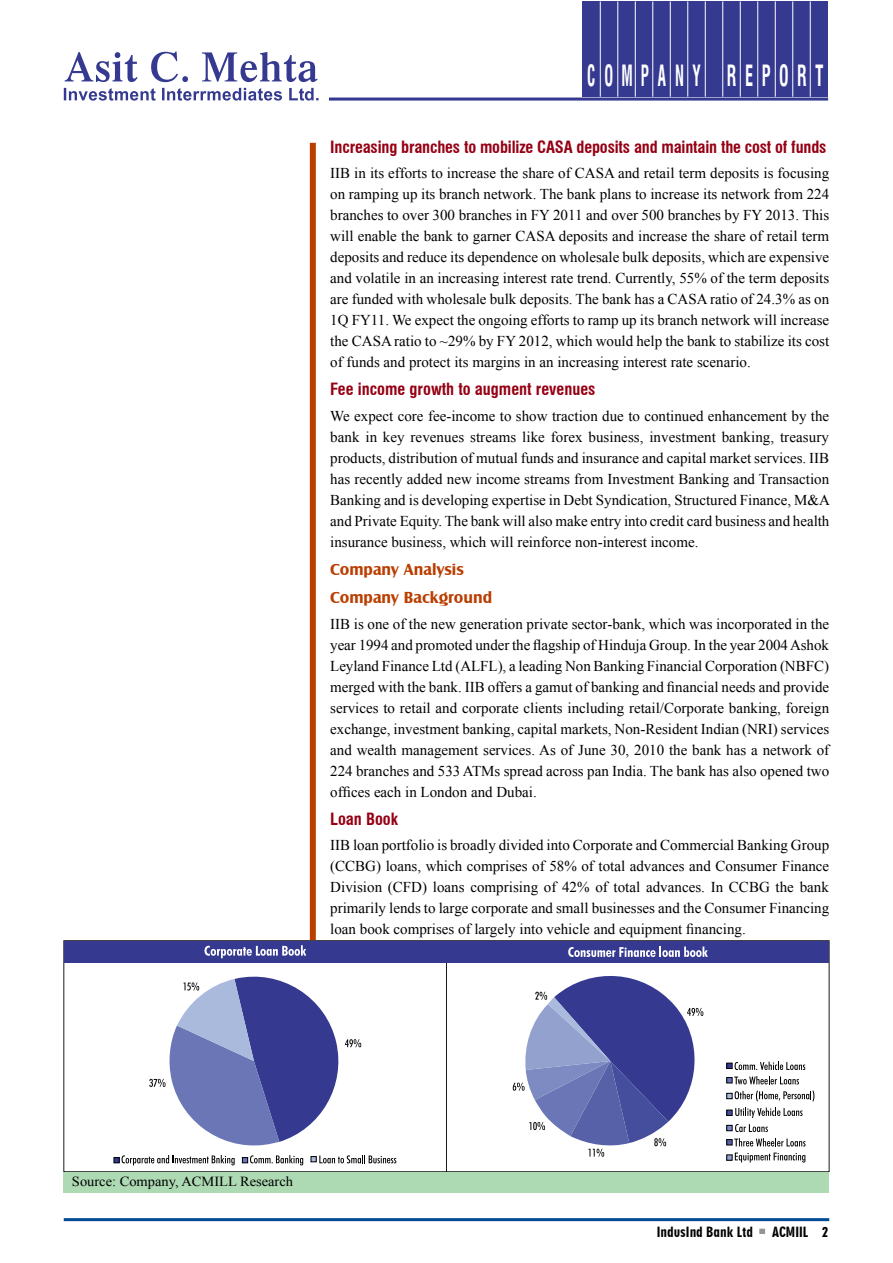
<style>
.page{position:relative;width:893px;height:1263px;background:#fff}
.page>*{position:absolute;margin:0;border:0;box-sizing:border-box;transform-origin:0 0}
.t1{font:700 condensed 28.5px "Swiss 721 BT";letter-spacing:.55em;color:#fff;scale:.53 1}
.t2{font:700 condensed 16.5px "Swiss 721 BT";letter-spacing:-.01em;color:#960014}
.t3{font:700 16.5px/28.3px "Castle T";color:#ba3e00}
.t4{font:15px/21px "Times New Roman";color:#000;text-align:justify}
.t5{font:13.8px "Times New Roman";color:#000;scale:1.04 1}
.t6{font:13.5px "Geometric 706 BT Black Condensed B";color:#000}
</style>
<div class="page">
<svg style="left:759px;top:1229px;width:6px;height:5px"></svg>
<hr style="left:64px;top:1218px;width:765px;height:3px;background:#004b96">
<div style="left:310px;top:143px;width:6px;height:1046px;background:#ba3e00"></div>
<div style="left:582px;top:1px;width:246px;height:96px;background:#353a90"></div>
<hr style="left:810px;top:1px;width:1px;height:96px;background:#fff">
<hr style="left:757px;top:1px;width:1px;height:96px;background:#fff">
<hr style="left:740px;top:1px;width:1px;height:96px;background:#fff">
<hr style="left:687px;top:1px;width:1px;height:96px;background:#fff">
<hr style="left:652px;top:1px;width:1px;height:96px;background:#fff">
<hr style="left:617px;top:1px;width:1px;height:96px;background:#fff">
<hr style="left:792px;top:1px;width:1px;height:96px;background:#fff">
<hr style="left:722px;top:1px;width:1px;height:96px;background:#fff">
<hr style="left:775px;top:1px;width:1px;height:96px;background:#fff">
<hr style="left:705px;top:1px;width:1px;height:96px;background:#fff">
<hr style="left:635px;top:1px;width:1px;height:96px;background:#fff">
<hr style="left:670px;top:1px;width:1px;height:96px;background:#fff">
<svg style="left:65px;top:52px;width:253px;height:30px"></svg>
<svg style="left:64px;top:88px;width:255px;height:13px"></svg>
<hr style="left:600px;top:1px;width:1px;height:96px;background:#fff">
<hr style="left:329px;top:98px;width:499px;height:3px;background:#353a90">
<div style="left:64px;top:1172px;width:765px;height:21px;background:#add9b3"></div>
<div style="left:64px;top:941px;width:382px;height:231px;background:#fff"></div>
<div style="left:64px;top:941px;width:382px;height:22px;background:#353a90"></div>
<svg style="left:204px;top:945px;width:102px;height:13px"></svg>
<div style="left:447px;top:941px;width:382px;height:22px;background:#353a90"></div>
<svg style="left:568px;top:946px;width:140px;height:11px"></svg>
<svg style="left:513px;top:976px;width:190px;height:181px"></svg>
<svg style="left:726px;top:1061px;width:79px;height:9px"></svg>
<svg style="left:726px;top:1107px;width:76px;height:11px"></svg>
<svg style="left:726px;top:1138px;width:79px;height:8px"></svg>
<svg style="left:726px;top:1076px;width:73px;height:8px"></svg>
<svg style="left:726px;top:1124px;width:42px;height:8px"></svg>
<svg style="left:726px;top:1152px;width:79px;height:10px"></svg>
<svg style="left:726px;top:1090px;width:88px;height:11px"></svg>
<svg style="left:114px;top:976px;width:282px;height:189px"></svg>
<h1 class="t1" style="left:587px;top:58px;width:447px">COMPANY REPORT</h1>
<p class="t2" style="left:330px;top:137px;width:498px">Increasing branches to mobilize CASA deposits and maintain the cost of funds</p>
<p class="t4" style="left:330px;top:162px;width:500px">IIB in its efforts to increase the share of CASA and retail term deposits is focusing on ramping up its branch network. The bank plans to increase its network from 224 branches to over 300 branches in FY 2011 and over 500 branches by FY 2013. This will enable the bank to garner CASA deposits and increase the share of retail term deposits and reduce its dependence on wholesale bulk deposits, which are expensive and volatile in an increasing interest rate trend. Currently, 55% of the term deposits are funded with wholesale bulk deposits. The bank has a CASA ratio of 24.3% as on 1Q FY11. We expect the ongoing efforts to ramp up its branch network will increase the CASA ratio to ~29% by FY 2012, which would help the bank to stabilize its cost of funds and protect its margins in an increasing interest rate scenario.</p>
<p class="t2" style="left:330px;top:380px;width:267px">Fee income growth to augment revenues</p>
<p class="t4" style="left:330px;top:405px;width:501px">We expect core fee-income to show traction due to continued enhancement by the bank in key revenues streams like forex business, investment banking, treasury products, distribution of mutual funds and insurance and capital market services. IIB has recently added new income streams from Investment Banking and Transaction Banking and is developing expertise in Debt Syndication, Structured Finance, M&amp;A and Private Equity. The bank will also make entry into credit card business and health insurance business, which will reinforce non-interest income.</p>
<p class="t3" style="left:330px;top:555px;width:163px">Company Analysis<br>Company Background</p>
<p class="t4" style="left:330px;top:613px;width:500px">IIB is one of the new generation private sector-bank, which was incorporated in the year 1994 and promoted under the flagship of Hinduja Group. In the year 2004 Ashok Leyland Finance Ltd (ALFL), a leading Non Banking Financial Corporation (NBFC) merged with the bank. IIB offers a gamut of banking and financial needs and provide services to retail and corporate clients including retail/Corporate banking, foreign exchange, investment banking, capital markets, Non-Resident Indian (NRI) services and wealth management services. As of June 30, 2010 the bank has a network of 224 branches and 533 ATMs spread across pan India. The bank has also opened two offices each in London and Dubai.</p>
<p class="t2" style="left:330px;top:809px;width:69px">Loan Book</p>
<p class="t4" style="left:330px;top:834px;width:500px">IIB loan portfolio is broadly divided into Corporate and Commercial Banking Group (CCBG) loans, which comprises of 58% of total advances and Consumer Finance Division (CFD) loans comprising of 42% of total advances. In CCBG the bank primarily lends to large corporate and small businesses and the Consumer Financing loan book comprises of largely into vehicle and equipment financing.</p>
<p class="t5" style="left:72px;top:1172px;width:214px">Source: Company, ACMILL Research</p>
<p class="t6" style="left:657px;top:1224px;width:98px">IndusInd Bank Ltd</p>
<p class="t6" style="left:772px;top:1224px;width:38px">ACMIIL</p>
</div>
